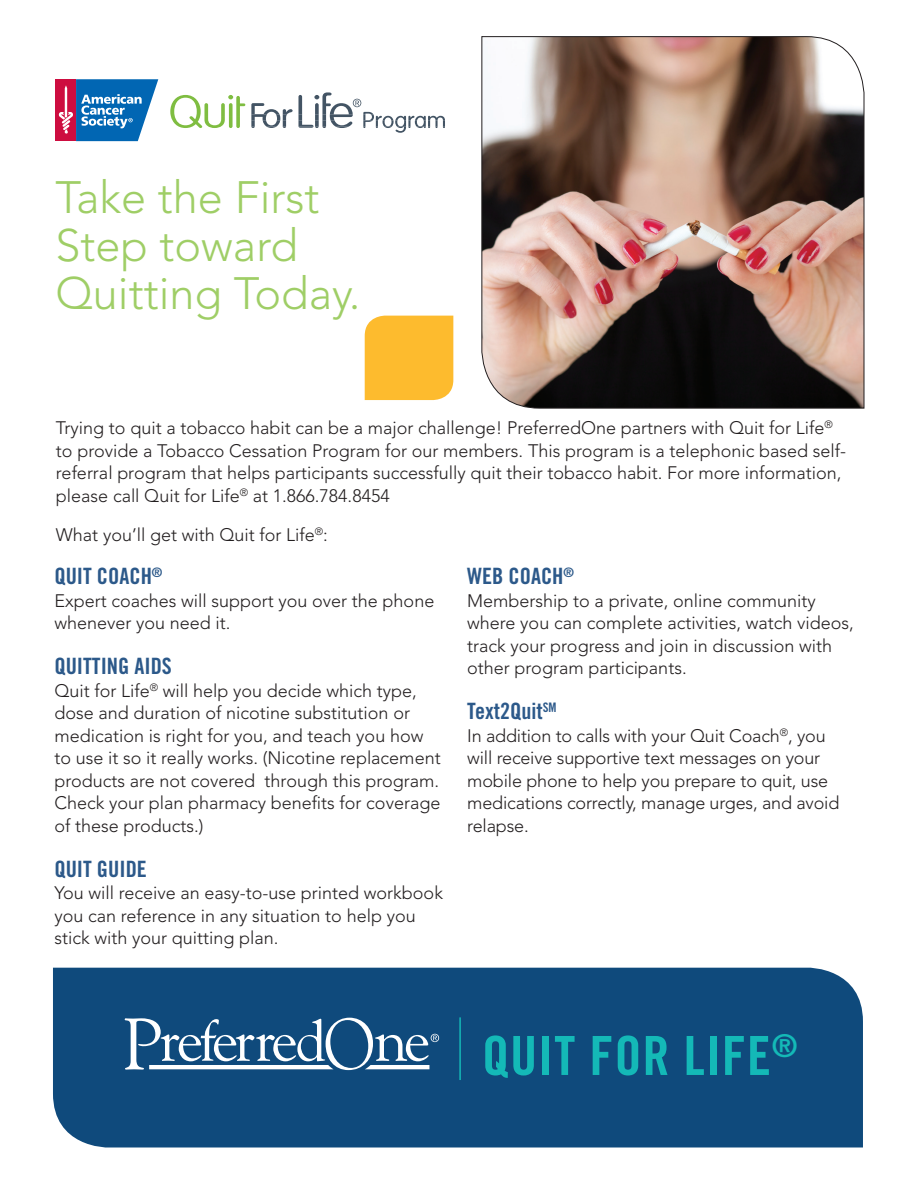
<style>
.page{position:relative;width:918px;height:1188px;background:#fff}
.page>*{position:absolute;margin:0;border:0;box-sizing:border-box;transform-origin:0 0}
.t1{font:54px "Trade Gothic Bold Cond Twenty";letter-spacing:.02em;color:#14b9b7}
.t2{font:300 45px/48px "Avenir";color:#9fce66}
.t3{font:22.5px "Trade Gothic Bold Cond Twenty";color:#2c598a}
.t4{font:300 18px/22.5px "Avenir";color:#231f20}
</style>
<div class="page">
<div style="left:53px;top:968px;width:810px;height:180px;background:#0f4a7c"></div>
<svg style="left:125px;top:1018px;width:314px;height:52px"></svg>
<hr style="left:459px;top:1017px;width:2px;height:63px;background:#14b9b7">
<img style="left:481px;top:36px;width:383px;height:372px">
<div style="left:55px;top:79px;width:21px;height:62px;background:#cd0d40"></div>
<svg style="left:59px;top:79px;width:99px;height:62px"></svg>
<svg style="left:170px;top:95px;width:75px;height:33px"></svg>
<svg style="left:251px;top:92px;width:194px;height:41px"></svg>
<div style="left:365px;top:316px;width:88px;height:84px;background:#fdbb2e"></div>
<h2 class="t2" style="left:55px;top:173px;width:307px">Take the First<br>Step toward<br>Quitting Today.</h2>
<p class="t4" style="left:56px;top:417px;width:792px">Trying to quit a tobacco habit can be a major challenge! PreferredOne partners with Quit for Life<sup>® </sup>to provide a Tobacco Cessation Program for our members. This program is a telephonic based self&shy;referral program that helps participants successfully quit their tobacco habit. For more information, please call Quit for Life<sup>®</sup> at 1.866.784.8454</p>
<p class="t4" style="left:56px;top:523px;width:273px">What you’ll get with Quit for Life<sup>®</sup>:</p>
<p class="t3" style="left:54px;top:563px;width:109px">QUIT COACH<sup>®</sup></p>
<p class="t4" style="left:54px;top:589px;width:381px">Expert coaches will support you over the phone whenever you need it.</p>
<p class="t3" style="left:54px;top:653px;width:119px">QUITTING AIDS</p>
<p class="t4" style="left:54px;top:679px;width:388px">Quit for Life<sup>®</sup> will help you decide which type, dose and duration of nicotine substitution or medication is right for you, and teach you how to use it so it really works. (Nicotine replacement products are not covered through this program.<br>Check your plan pharmacy benefits for coverage of these products.)</p>
<p class="t3" style="left:54px;top:855px;width:94px">QUIT GUIDE</p>
<p class="t4" style="left:54px;top:882px;width:390px">You will receive an easy-to-use printed workbook you can reference in any situation to help you stick with your quitting plan.</p>
<p class="t3" style="left:467px;top:563px;width:108px">WEB COACH<sup>®</sup></p>
<p class="t4" style="left:467px;top:589px;width:388px">Membership to a private, online community where you can complete activities, watch videos, track your progress and join in discussion with other program participants.</p>
<p class="t3" style="left:467px;top:698px;width:91px">TEXT2QUIT<sup>SM</sup></p>
<p class="t4" style="left:467px;top:724px;width:374px">In addition to calls with your Quit Coach<sup>®</sup>, you will receive supportive text messages on your mobile phone to help you prepare to quit, use medications correctly, manage urges, and avoid relapse.</p>
<h1 class="t1" style="left:482px;top:1023px;width:317px">QUIT FOR LIFE<sup>®</sup></h1>
</div>
